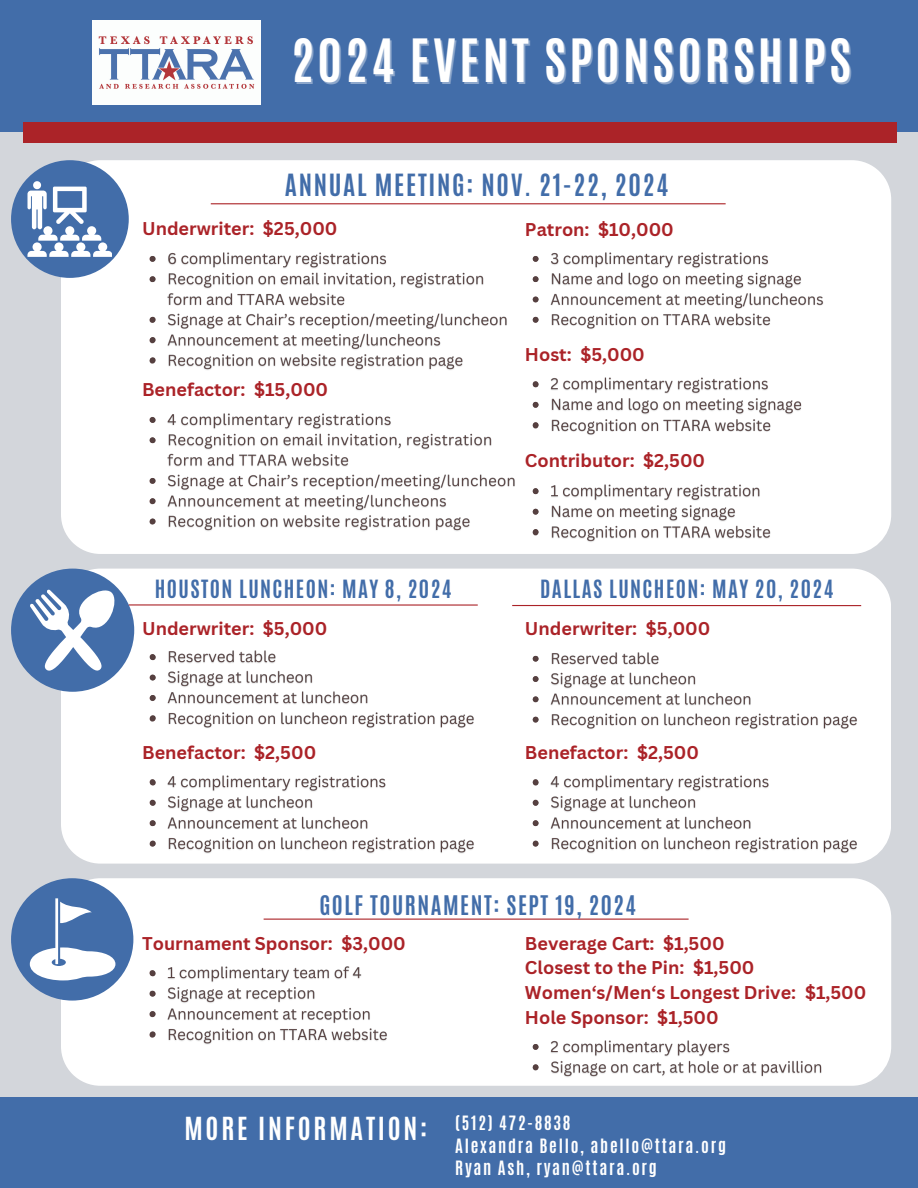
<style>
.page{position:relative;width:918px;height:1188px;background:#d3d6db}
.page>*{position:absolute;margin:0;border:0;box-sizing:border-box;transform-origin:0 0}
.t1{font:700 49.8px "Antonio";letter-spacing:.065em;color:#fff}
.t2{font:700 26.55px "Antonio";letter-spacing:.105em;color:#fff}
.t3{font:700 25.5px "Antonio";letter-spacing:.07em;color:#426da9}
.t4{font:700 22.5px "Antonio";letter-spacing:.07em;color:#426da9}
.t5{font:700 21px "Antonio";letter-spacing:.07em;color:#426da9}
.t6{font:700 18px/24.8px "Canva Sans";color:#ab2328}
.t7{font:700 16.5px/22.5px "Antonio";letter-spacing:.105em;color:#fff}
</style>
<div class="page">
<div style="left:61px;top:160px;width:830px;height:394px;background:#fff"></div>
<div style="left:61px;top:569px;width:830px;height:295px;background:#fff"></div>
<div style="left:61px;top:878px;width:830px;height:208px;background:#fff"></div>
<div style="left:11px;top:160px;width:118px;height:118px;background:#426da9;border-radius:50%"></div>
<div style="left:11px;top:569px;width:123px;height:123px;background:#426da9;border-radius:50%"></div>
<div style="left:11px;top:878px;width:122px;height:123px;background:#426da9;border-radius:50%"></div>
<hr style="left:211px;top:203px;width:515px;height:1px;background:#ab2328">
<hr style="left:129px;top:604px;width:349px;height:2px;background:#ab2328">
<hr style="left:264px;top:919px;width:425px;height:1px;background:#ab2328">
<div style="left:0;top:0;width:918px;height:132px;background:#426da9"></div>
<div style="left:23px;top:123px;width:873px;height:20px;background:#ab2328"></div>
<div style="left:0;top:1097px;width:918px;height:91px;background:#426da9"></div>
<img style="left:92px;top:20px;width:168px;height:85px">
<svg style="left:27px;top:181px;width:85px;height:76px"></svg>
<svg style="left:30px;top:590px;width:84px;height:81px"></svg>
<svg style="left:30px;top:898px;width:85px;height:82px"></svg>
<img style="left:145px;top:647px;width:332px;height:84px">
<img style="left:145px;top:772px;width:332px;height:84px">
<img style="left:145px;top:248px;width:365px;height:125px">
<img style="left:145px;top:409px;width:373px;height:126px">
<img style="left:528px;top:248px;width:297px;height:85px">
<img style="left:528px;top:374px;width:276px;height:64px">
<img style="left:528px;top:481px;width:245px;height:64px">
<hr style="left:512px;top:605px;width:349px;height:1px;background:#ab2328">
<img style="left:528px;top:648px;width:331px;height:85px">
<img style="left:528px;top:772px;width:331px;height:84px">
<img style="left:145px;top:963px;width:245px;height:84px">
<img style="left:528px;top:1036px;width:296px;height:44px">
<p class="t1" style="left:291px;top:25px;width:561px">2024 EVENT SPONSORSHIPS</p>
<h2 class="t3" style="left:285px;top:167px;width:385px">ANNUAL MEETING: NOV. 21-22, 2024</h2>
<h5 class="t6" style="left:142px;top:216px;width:197px">Underwriter: $25,000</h5>
<h5 class="t6" style="left:525px;top:217px;width:150px">Patron: $10,000</h5>
<h4 class="t6" style="left:525px;top:341px;width:121px">Host: $5,000</h4>
<p class="t6" style="left:142px;top:377px;width:188px">Benefactor: $15,000</p>
<h3 class="t6" style="left:525px;top:448px;width:182px">Contributor: $2,500</h3>
<h5 class="t5" style="left:155px;top:574px;width:298px">HOUSTON LUNCHEON: MAY 8, 2024</h5>
<p class="t5" style="left:540px;top:574px;width:295px">DALLAS LUNCHEON: MAY 20, 2024</p>
<h5 class="t6" style="left:142px;top:615px;width:187px">Underwriter: $5,000</h5>
<h5 class="t6" style="left:525px;top:615px;width:187px">Underwriter: $5,000</h5>
<h5 class="t6" style="left:142px;top:739px;width:176px">Benefactor: $2,500</h5>
<h5 class="t6" style="left:525px;top:739px;width:176px">Benefactor: $2,500</h5>
<h3 class="t4" style="left:319px;top:889px;width:318px">GOLF TOURNAMENT: SEPT 19, 2024</h3>
<h5 class="t6" style="left:142px;top:930px;width:265px">Tournament Sponsor: $3,000</h5>
<h3 class="t6" style="left:525px;top:930px;width:343px">Beverage Cart: $1,500<br>Closest to the Pin: $1,500<br>Women‘s/Men‘s Longest Drive: $1,500<br>Hole Sponsor: $1,500</h3>
<h5 class="t2" style="left:184px;top:1110px;width:244px">MORE INFORMATION:</h5>
<h5 class="t7" style="left:455px;top:1112px;width:272px">(512) 472-8838<br>Alexandra Bello, abello@ttara.org<br>Ryan Ash, ryan@ttara.org</h5>
</div>
